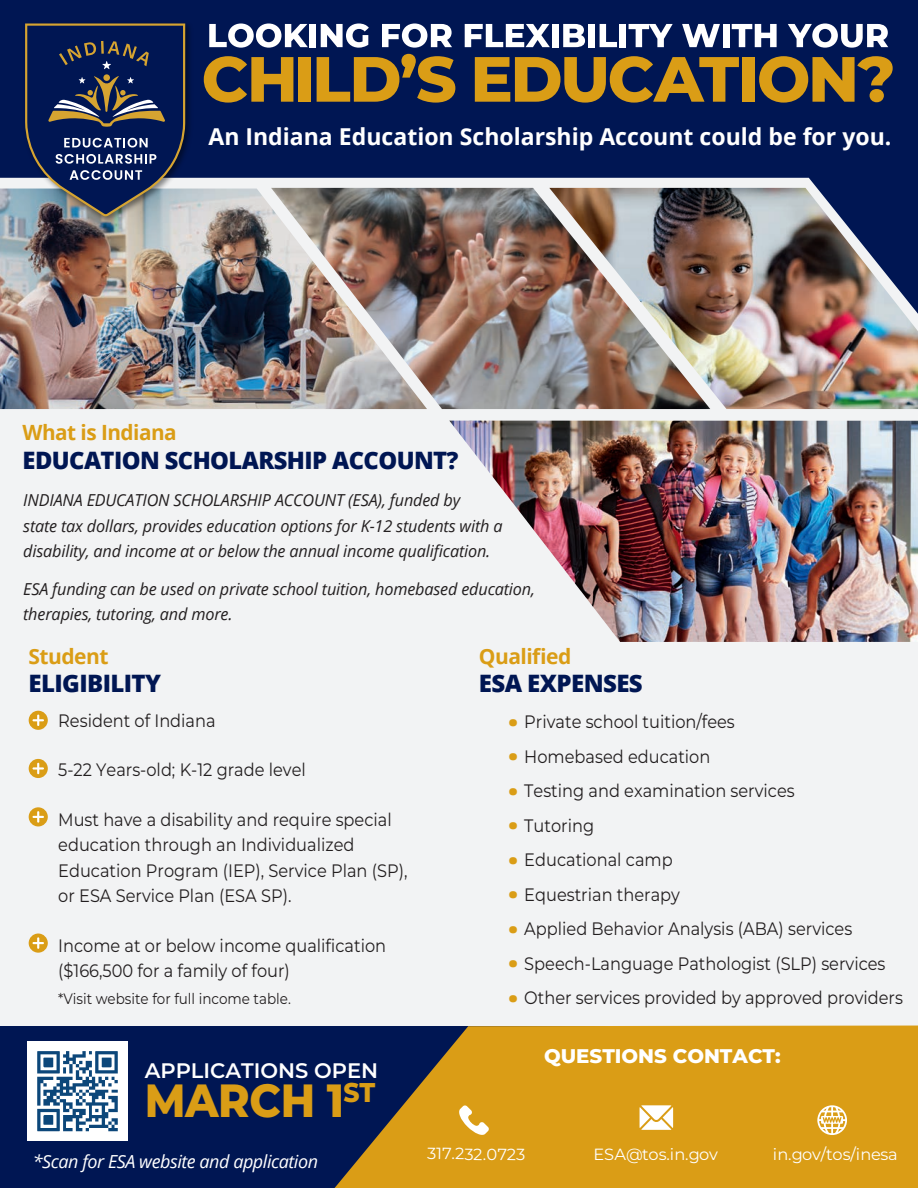
<style>
.page{position:relative;width:918px;height:1188px;background:#f2f3f4}
.page>*{position:absolute;margin:0;border:0;box-sizing:border-box;transform-origin:0 0}
.t1{font:800 46.5px "Montserrat";letter-spacing:-.01em;color:#da9d16;scale:.92 1}
.t2{font:800 24px "Open Sans";letter-spacing:-.025em;color:#001653}
.t3{font:700 23.25px "Open Sans";color:#fff}
.t4{font:700 21px "Open Sans";letter-spacing:-.025em;color:#da9d16}
.t5{font:600 21px "Montserrat";color:#fff}
.t6{font:800 19.8px "Montserrat";color:#fff}
.t7{font:18px/25.5px "Montserrat";color:#231f20;scale:.9 1}
.t8{font:italic 18px "Open Sans";letter-spacing:-.025em;color:#fff}
.t9{font:italic 16.5px/25.5px "Open Sans";letter-spacing:-.01em;color:#231f20}
.t10{font:16.2px "Montserrat";color:#fff}
.t11{font:15px "Montserrat";color:#231f20;scale:.9 1}
.s1{font-family:"Open Sans";font-weight:800;font-size:20.4px;color:#da9d16}
</style>
<div class="page">
<div style="left:0;top:1026px;width:918px;height:162px;background:#001653"></div>
<svg style="left:0;top:0;width:918px;height:189px;background:#10255d"></svg>
<img style="left:271px;top:188px;width:278px;height:221px">
<div style="left:29px;top:711px;width:19px;height:19px;background:#da9d16;border-radius:50%"></div>
<svg style="left:33px;top:715px;width:11px;height:11px"></svg>
<svg style="left:29px;top:759px;width:19px;height:19px"></svg>
<svg style="left:33px;top:763px;width:11px;height:11px"></svg>
<div style="left:29px;top:807px;width:19px;height:19px;background:#da9d16;border-radius:50%"></div>
<svg style="left:33px;top:811px;width:11px;height:12px"></svg>
<div style="left:29px;top:934px;width:19px;height:19px;background:#da9d16;border-radius:50%"></div>
<svg style="left:33px;top:937px;width:11px;height:12px"></svg>
<svg style="left:335px;top:1026px;width:583px;height:162px;background:#bf8c1d"></svg>
<img style="left:27px;top:1041px;width:100px;height:100px">
<svg style="left:459px;top:1105px;width:30px;height:30px"></svg>
<svg style="left:640px;top:1105px;width:33px;height:25px"></svg>
<svg style="left:817px;top:1105px;width:30px;height:30px"></svg>
<img style="left:449px;top:421px;width:469px;height:221px">
<img style="left:0;top:189px;width:427px;height:220px">
<svg style="left:209px;top:23px;width:99px;height:25px"></svg>
<div style="left:310px;top:24px;width:6px;height:23px;background:#fff"></div>
<svg style="left:321px;top:23px;width:48px;height:25px"></svg>
<svg style="left:382px;top:23px;width:70px;height:25px"></svg>
<svg style="left:465px;top:24px;width:85px;height:23px"></svg>
<div style="left:552px;top:24px;width:7px;height:23px;background:#fff"></div>
<svg style="left:563px;top:24px;width:22px;height:23px"></svg>
<div style="left:588px;top:24px;width:7px;height:23px;background:#fff"></div>
<svg style="left:600px;top:24px;width:17px;height:23px"></svg>
<div style="left:620px;top:24px;width:6px;height:23px;background:#fff"></div>
<svg style="left:629px;top:24px;width:44px;height:23px"></svg>
<svg style="left:682px;top:24px;width:38px;height:23px"></svg>
<div style="left:723px;top:24px;width:6px;height:23px;background:#fff"></div>
<svg style="left:732px;top:24px;width:45px;height:23px"></svg>
<svg style="left:788px;top:23px;width:100px;height:25px"></svg>
<svg style="left:204px;top:56px;width:89px;height:47px;background:#776031"></svg>
<div style="left:299px;top:57px;width:12px;height:45px;background:#da9d16"></div>
<svg style="left:317px;top:54px;width:138px;height:49px;background:#705b33"></svg>
<svg style="left:475px;top:56px;width:264px;height:47px;background:#765f31"></svg>
<div style="left:742px;top:57px;width:13px;height:45px;background:#da9d16"></div>
<svg style="left:759px;top:56px;width:134px;height:47px;background:#765f31"></svg>
<img style="left:20px;top:19px;width:175px;height:207px">
<svg style="left:25px;top:23px;width:160px;height:193px;background:#333f62"></svg>
<img style="left:549px;top:188px;width:369px;height:221px">
<p class="t3" style="left:208px;top:120px;width:685px">An Indiana Education Scholarship Account could be for you.</p>
<p class="t4" style="left:23px;top:418px;width:156px">What is Indiana</p>
<p class="t2" style="left:23px;top:442px;width:438px">EDUCATION SCHOLARSHIP ACCOUNT?</p>
<p class="t9" style="left:23px;top:487px;width:481px">INDIANA EDUCATION SCHOLARSHIP ACCOUNT (ESA), funded by<br>state tax dollars, provides education options for K-12 students with a disability, and income at or below the annual income qualification.</p>
<p class="t9" style="left:23px;top:576px;width:513px">ESA funding can be used on private school tuition, homebased education, therapies, tutoring, and more.</p>
<p class="t4" style="left:29px;top:641px;width:81px">Student</p>
<p class="t2" style="left:29px;top:665px;width:134px">ELIGIBILITY</p>
<p class="t7" style="left:58px;top:707px;width:176px">Resident of Indiana</p>
<p class="t7" style="left:58px;top:756px;width:277px">5-22 Years-old; K-12 grade level</p>
<p class="t7" style="left:58px;top:806px;width:390px">Must have a disability and require special education through an Individualized Education Program (IEP), Service Plan (SP), or ESA Service Plan (ESA SP).</p>
<p class="t7" style="left:58px;top:932px;width:366px">Income at or below income qualification ($166,500 for a family of four)</p>
<p class="t11" style="left:58px;top:989px;width:260px">*Visit website for full income table.</p>
<p class="t5" style="left:145px;top:1057px;width:235px">APPLICATIONS OPEN</p>
<p class="t1" style="left:145px;top:1067px;width:252px">MARCH 1<sup>ST</sup></p>
<p class="t8" style="left:33px;top:1149px;width:287px">*Scan for ESA website and application</p>
<p class="t4" style="left:479px;top:641px;width:94px">Qualified</p>
<p class="t2" style="left:479px;top:665px;width:165px">ESA EXPENSES</p>
<p class="t7" style="left:509px;top:709px;width:253px"><span class="s1">•</span> Private school tuition/fees</p>
<p class="t7" style="left:509px;top:743px;width:226px"><span class="s1">•</span> Homebased education</p>
<p class="t7" style="left:509px;top:778px;width:319px"><span class="s1">•</span> Testing and examination services</p>
<p class="t7" style="left:509px;top:812px;width:96px"><span class="s1">•</span> Tutoring</p>
<p class="t7" style="left:509px;top:847px;width:184px"><span class="s1">•</span> Educational camp</p>
<p class="t7" style="left:509px;top:881px;width:192px"><span class="s1">•</span> Equestrian therapy</p>
<p class="t7" style="left:509px;top:916px;width:383px"><span class="s1">•</span> Applied Behavior Analysis (ABA) services</p>
<p class="t7" style="left:509px;top:950px;width:420px"><span class="s1">•</span> Speech-Language Pathologist (SLP) services</p>
<p class="t7" style="left:509px;top:985px;width:440px"><span class="s1">•</span> Other services provided by approved providers</p>
<p class="t6" style="left:544px;top:1041px;width:238px">QUESTIONS CONTACT:</p>
<p class="t10" style="left:428px;top:1142px;width:100px;rotate:1deg">317.232.0723</p>
<p class="t10" style="left:594px;top:1143px;width:126px">ESA@tos.in.gov</p>
<p class="t10" style="left:773px;top:1143px;width:126px">in.gov/tos/inesa</p>
</div>
